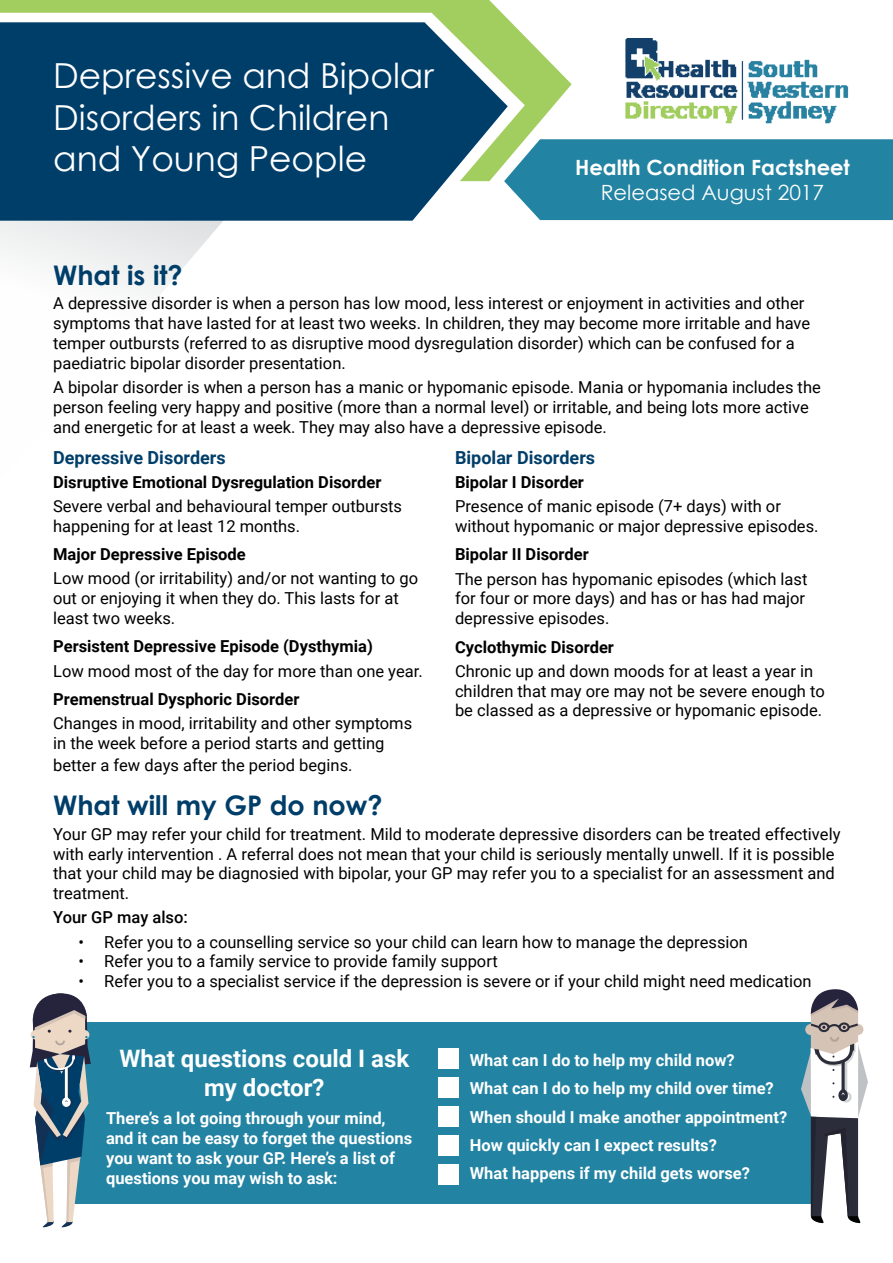
<style>
.page{position:relative;width:893px;height:1263px;background:#fff}
.page>*{position:absolute;margin:0;border:0;box-sizing:border-box;transform-origin:0 0}
.t1{font:34.5px/41.4px "Century Gothic";color:#fff}
.t2{font:700 27px "Century Gothic";color:#003e6a}
.t3{font:700 24px/28.8px "Roboto";color:#fff;text-align:center}
.t4{font:700 21px "Century Gothic";color:#fff}
.t5{font:21px "Century Gothic";color:#fff}
.t6{font:700 18px "Roboto";color:#003e6a}
.t7{font:16.5px/19.8px "Roboto";color:#000}
.t8{font:700 16.5px/28.3px "Roboto";color:#fff}
.t9{font:700 16.5px "Roboto";color:#000}
.t10{font:500 16.5px "Roboto";color:#000}
</style>
<div class="page">
<svg style="left:0;top:221px;width:223px;height:74px;fill:#f1f2f2"></svg>
<svg style="left:0;top:0;width:572px;height:139px;fill:#a1ce5e"></svg>
<div style="left:508px;top:139px;width:385px;height:81px;background:#2283a2"></div>
<svg style="left:0;top:22px;width:508px;height:199px;fill:#003e6a"></svg>
<img style="left:625px;top:39px;width:224px;height:85px">
<div style="left:71px;top:1023px;width:748px;height:181px;background:#2283a2"></div>
<div style="left:439px;top:1049px;width:20px;height:20px;background:#fff"></div>
<div style="left:439px;top:1078px;width:20px;height:20px;background:#fff"></div>
<div style="left:439px;top:1107px;width:20px;height:20px;background:#fff"></div>
<div style="left:439px;top:1136px;width:20px;height:20px;background:#fff"></div>
<div style="left:439px;top:1165px;width:20px;height:20px;background:#fff"></div>
<svg style="left:30px;top:993px;width:61px;height:235px"></svg>
<svg style="left:801px;top:989px;width:67px;height:235px"></svg>
<h1 class="t1" style="left:53px;top:55px;width:382px">Depressive and Bipolar<br>Disorders in Children and Young People</h1>
<p class="t4" style="left:575px;top:151px;width:276px">Health Condition Factsheet</p>
<p class="t5" style="left:601px;top:178px;width:225px">Released August 2017</p>
<h2 class="t2" style="left:53px;top:255px;width:131px">What is it?</h2>
<p class="t7" style="left:53px;top:293px;width:759px">A depressive disorder is when a person has low mood, less interest or enjoyment in activities and other symptoms that have lasted for at least two weeks. In children, they may become more irritable and have temper outbursts (referred to as disruptive mood dysregulation disorder) which can be confused for a paediatric bipolar disorder presentation.</p>
<p class="t7" style="left:53px;top:377px;width:769px">A bipolar disorder is when a person has a manic or hypomanic episode. Mania or hypomania includes the person feeling very happy and positive (more than a normal level) or irritable, and being lots more active and energetic for at least a week. They may also have a depressive episode.</p>
<p class="t6" style="left:53px;top:445px;width:174px">Depressive Disorders</p>
<p class="t9" style="left:53px;top:470px;width:330px">Disruptive Emotional Dysregulation Disorder</p>
<p class="t7" style="left:53px;top:496px;width:350px">Severe verbal and behavioural temper outbursts happening for at least 12 months.</p>
<p class="t9" style="left:53px;top:543px;width:194px">Major Depressive Episode</p>
<p class="t7" style="left:53px;top:568px;width:366px">Low mood (or irritability) and/or not wanting to go out or enjoying it when they do. This lasts for at least two weeks.</p>
<p class="t9" style="left:53px;top:635px;width:321px">Persistent Depressive Episode (Dysthymia)</p>
<p class="t7" style="left:53px;top:660px;width:371px">Low mood most of the day for more than one year.</p>
<p class="t9" style="left:53px;top:687px;width:248px">Premenstrual Dysphoric Disorder</p>
<p class="t7" style="left:53px;top:713px;width:361px">Changes in mood, irritability and other symptoms in the week before a period starts and getting</p>
<p class="t7" style="left:53px;top:754px;width:301px">better a few days after the period begins.</p>
<p class="t6" style="left:455px;top:445px;width:142px">Bipolar Disorders</p>
<p class="t9" style="left:455px;top:470px;width:130px">Bipolar I Disorder</p>
<p class="t7" style="left:455px;top:496px;width:365px">Presence of manic episode (7+ days) with or without hypomanic or major depressive episodes.</p>
<p class="t9" style="left:455px;top:543px;width:135px">Bipolar II Disorder</p>
<p class="t7" style="left:455px;top:568px;width:354px">The person has hypomanic episodes (which last for four or more days) and has or has had major depressive episodes.</p>
<p class="t9" style="left:455px;top:635px;width:160px">Cyclothymic Disorder</p>
<p class="t7" style="left:455px;top:660px;width:371px">Chronic up and down moods for at least a year in children that may ore may not be severe enough to be classed as a depressive or hypomanic episode.</p>
<h2 class="t2" style="left:53px;top:785px;width:331px">What will my GP do now?</h2>
<p class="t7" style="left:53px;top:823px;width:789px">Your GP may refer your child for treatment. Mild to moderate depressive disorders can be treated effectively with early intervention . A referral does not mean that your child is seriously mentally unwell. If it is possible that your child may be diagnosied with bipolar, your GP may refer you to a specialist for an assessment and treatment.</p>
<p class="t10" style="left:53px;top:906px;width:136px">Your GP may also:</p>
<p class="t7" style="left:79px;top:931px;width:671px">• Refer you to a counselling service so your child can learn how to manage the depression</p>
<p class="t7" style="left:79px;top:951px;width:421px">• Refer you to a family service to provide family support</p>
<p class="t7" style="left:79px;top:971px;width:734px">• Refer you to a specialist service if the depression is severe or if your child might need medication</p>
<h3 class="t3" style="left:119px;top:1043px;width:291px">What questions could I ask my doctor?</h3>
<p class="t8" style="left:106px;top:1108px;width:308px;line-height:19.8px">There’s a lot going through your mind, and it can be easy to forget the questions you want to ask your GP. Here’s a list of questions you may wish to ask:</p>
<p class="t8" style="left:470px;top:1045px;width:319px">What can I do to help my child now?<br>What can I do to help my child over time?<br>When should I make another appointment?<br>How quickly can I expect results?<br>What happens if my child gets worse?</p>
</div>
